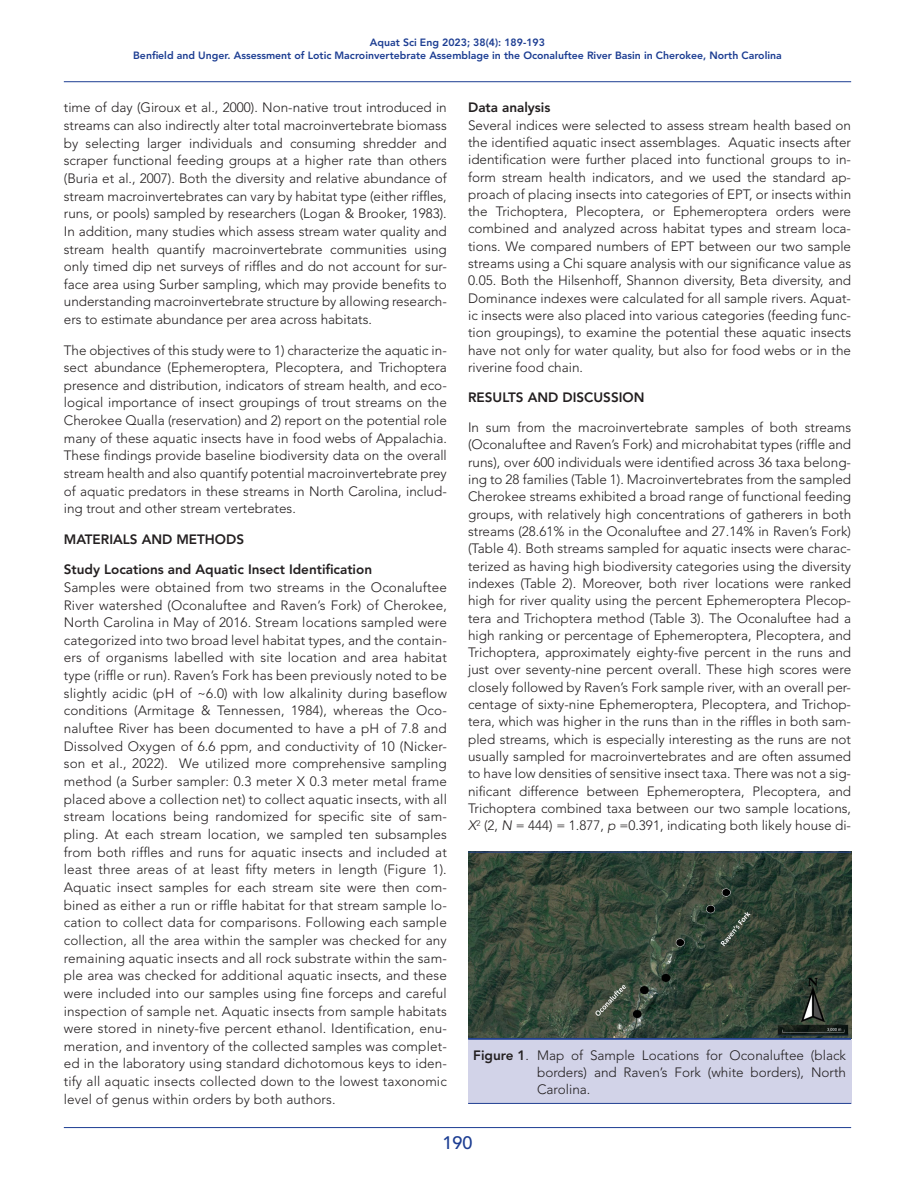
<style>
.page{position:relative;width:915px;height:1191px;background:#fff}
.page>*{position:absolute;margin:0;border:0;box-sizing:border-box;transform-origin:0 0}
.t1{font:500 18px "Avenir LT Std";color:#1c3d92}
.Ana_Metin{font:300 13.5px/17.7px "Avenir LT Std";color:#231f20;text-align:justify}
.Ara_Baslik{font:300 13.5px/17.2px "Avenir LT Std";color:#231f20;text-align:justify}
.Ara_Baslik-2{font:800 13.5px "Avenir LT Std";color:#231f20}
.Baslik_ic{font:800 13.5px "Avenir LT Std";color:#231f20}
.t2{font:800 10.5px/12.6px "Avenir LT Std";color:#1c3d92;text-align:center}
.s1{font-style:italic}
.s2{font-weight:800}
</style>
<div class="page">
<hr style="left:64px;top:1127px;width:786px;height:1px;background:#1c3d92">
<hr style="left:64px;top:81px;width:786px;height:1px;background:#1c3d92">
<img style="left:468px;top:852px;width:382px;height:186px">
<div style="left:468px;top:1039px;width:382px;height:64px;background:#d2d3e8"></div>
<hr style="left:468px;top:1103px;width:382px;height:1px;background:#224092">
<hr style="left:468px;top:1039px;width:382px;height:1px;background:#224092">
<hr style="left:468px;top:851px;width:382px;height:1px;background:#224092">
<hr style="left:468px;top:1038px;width:382px;height:1px;background:#224092">
<p class="t2" style="left:133px;top:36px;width:650px">Aquat Sci Eng 2023; 38(4): 189-193<br>Benfield and Unger. Assessment of Lotic Macroinvertebrate Assemblage in the Oconaluftee River Basin in Cherokee, North Carolina</p>
<p class="Ana_Metin" style="left:64px;top:99px;width:384px">time of day (Giroux et al., 2000). Non-native trout introduced in streams can also indirectly alter total macroinvertebrate biomass by selecting larger individuals and consuming shredder and scraper functional feeding groups at a higher rate than others (Buria et al., 2007). Both the diversity and relative abundance of stream macroinvertebrates can vary by habitat type (either riffles, runs, or pools) sampled by researchers (Logan &amp; Brooker, 1983).<br>In addition, many studies which assess stream water quality and stream health quantify macroinvertebrate communities using only timed dip net surveys of riffles and do not account for sur&shy;face area using Surber sampling, which may provide benefits to understanding macroinvertebrate structure by allowing research&shy;ers to estimate abundance per area across habitats.</p>
<p class="Ana_Metin" style="left:64px;top:341px;width:384px">The objectives of this study were to 1) characterize the aquatic in&shy;sect abundance (Ephemeroptera, Plecoptera, and Trichoptera presence and distribution, indicators of stream health, and eco&shy;logical importance of insect groupings of trout streams on the Cherokee Qualla (reservation) and 2) report on the potential role many of these aquatic insects have in food webs of Appalachia.<br>These findings provide baseline biodiversity data on the overall stream health and also quantify potential macroinvertebrate prey of aquatic predators in these streams in North Carolina, includ&shy;ing trout and other stream vertebrates.</p>
<p class="Baslik_ic" style="left:64px;top:531px;width:182px">MATERIALS AND METHODS</p>
<p class="Ara_Baslik-2" style="left:64px;top:561px;width:310px">Study Locations and Aquatic Insect Identification</p>
<p class="Ana_Metin" style="left:64px;top:578px;width:384px">Samples were obtained from two streams in the Oconaluftee River watershed (Oconaluftee and Raven’s Fork) of Cherokee, North Carolina in May of 2016. Stream locations sampled were categorized into two broad level habitat types, and the contain&shy;ers of organisms labelled with site location and area habitat type (riffle or run). Raven’s Fork has been previously noted to be slightly acidic (pH of ~6.0) with low alkalinity during baseflow conditions (Armitage &amp; Tennessen, 1984), whereas the Oco&shy;naluftee River has been documented to have a pH of 7.8 and Dissolved Oxygen of 6.6 ppm, and conductivity of 10 (Nicker&shy;son et al., 2022). We utilized more comprehensive sampling method (a Surber sampler: 0.3 meter X 0.3 meter metal frame placed above a collection net) to collect aquatic insects, with all stream locations being randomized for specific site of sam&shy;pling. At each stream location, we sampled ten subsamples from both riffles and runs for aquatic insects and included at least three areas of at least fifty meters in length (Figure 1).<br>Aquatic insect samples for each stream site were then com&shy;bined as either a run or riffle habitat for that stream sample lo&shy;cation to collect data for comparisons. Following each sample collection, all the area within the sampler was checked for any remaining aquatic insects and all rock substrate within the sam&shy;ple area was checked for additional aquatic insects, and these were included into our samples using fine forceps and careful inspection of sample net. Aquatic insects from sample habitats were stored in ninety-five percent ethanol. Identification, enu&shy;meration, and inventory of the collected samples was complet&shy;ed in the laboratory using standard dichotomous keys to iden&shy;tify all aquatic insects collected down to the lowest taxonomic level of genus within orders by both authors.</p>
<p class="Ara_Baslik-2" style="left:468px;top:99px;width:84px">Data analysis</p>
<p class="Ana_Metin" style="left:468px;top:116px;width:384px;line-height:17.2px">Several indices were selected to assess stream health based on the identified aquatic insect assemblages. Aquatic insects after identification were further placed into functional groups to in&shy;form stream health indicators, and we used the standard ap&shy;proach of placing insects into categories of EPT, or insects within the Trichoptera, Plecoptera, or Ephemeroptera orders were combined and analyzed across habitat types and stream loca&shy;tions. We compared numbers of EPT between our two sample streams using a Chi square analysis with our significance value as 0.05. Both the Hilsenhoff, Shannon diversity, Beta diversity, and Dominance indexes were calculated for all sample rivers. Aquat&shy;ic insects were also placed into various categories (feeding func&shy;tion groupings), to examine the potential these aquatic insects have not only for water quality, but also for food webs or in the riverine food chain.</p>
<p class="Baslik_ic" style="left:468px;top:389px;width:178px">RESULTS AND DISCUSSION</p>
<p class="Ana_Metin" style="left:468px;top:419px;width:384px;line-height:17.2px">In sum from the macroinvertebrate samples of both streams (Oconaluftee and Raven’s Fork) and microhabitat types (riffle and runs), over 600 individuals were identified across 36 taxa belong&shy;ing to 28 families (Table 1). Macroinvertebrates from the sampled Cherokee streams exhibited a broad range of functional feeding groups, with relatively high concentrations of gatherers in both streams (28.61% in the Oconaluftee and 27.14% in Raven’s Fork) (Table 4). Both streams sampled for aquatic insects were charac&shy;terized as having high biodiversity categories using the diversity indexes (Table 2). Moreover, both river locations were ranked high for river quality using the percent Ephemeroptera Plecop&shy;tera and Trichoptera method (Table 3). The Oconaluftee had a high ranking or percentage of Ephemeroptera, Plecoptera, and Trichoptera, approximately eighty-five percent in the runs and just over seventy-nine percent overall. These high scores were closely followed by Raven’s Fork sample river, with an overall per&shy;centage of sixty-nine Ephemeroptera, Plecoptera, and Trichop&shy;tera, which was higher in the runs than in the riffles in both sam&shy;pled streams, which is especially interesting as the runs are not usually sampled for macroinvertebrates and are often assumed to have low densities of sensitive insect taxa. There was not a sig&shy;nificant difference between Ephemeroptera, Plecoptera, and Trichoptera combined taxa between our two sample locations, <span class="s1">X</span><sup>2</sup> (2, <span class="s1">N</span> = 444) = 1.877, <span class="s1">p</span> =0.391, indicating both likely house di-</p>
<p class="Ara_Baslik" style="left:537px;top:1046px;width:310px;text-indent:-64px"><span class="s2">Figure 1</span>. Map of Sample Locations for Oconaluftee (black borders) and Raven’s Fork (white borders), North Carolina.</p>
<h1 class="t1" style="left:442px;top:1132px;width:32px">190</h1>
</div>
